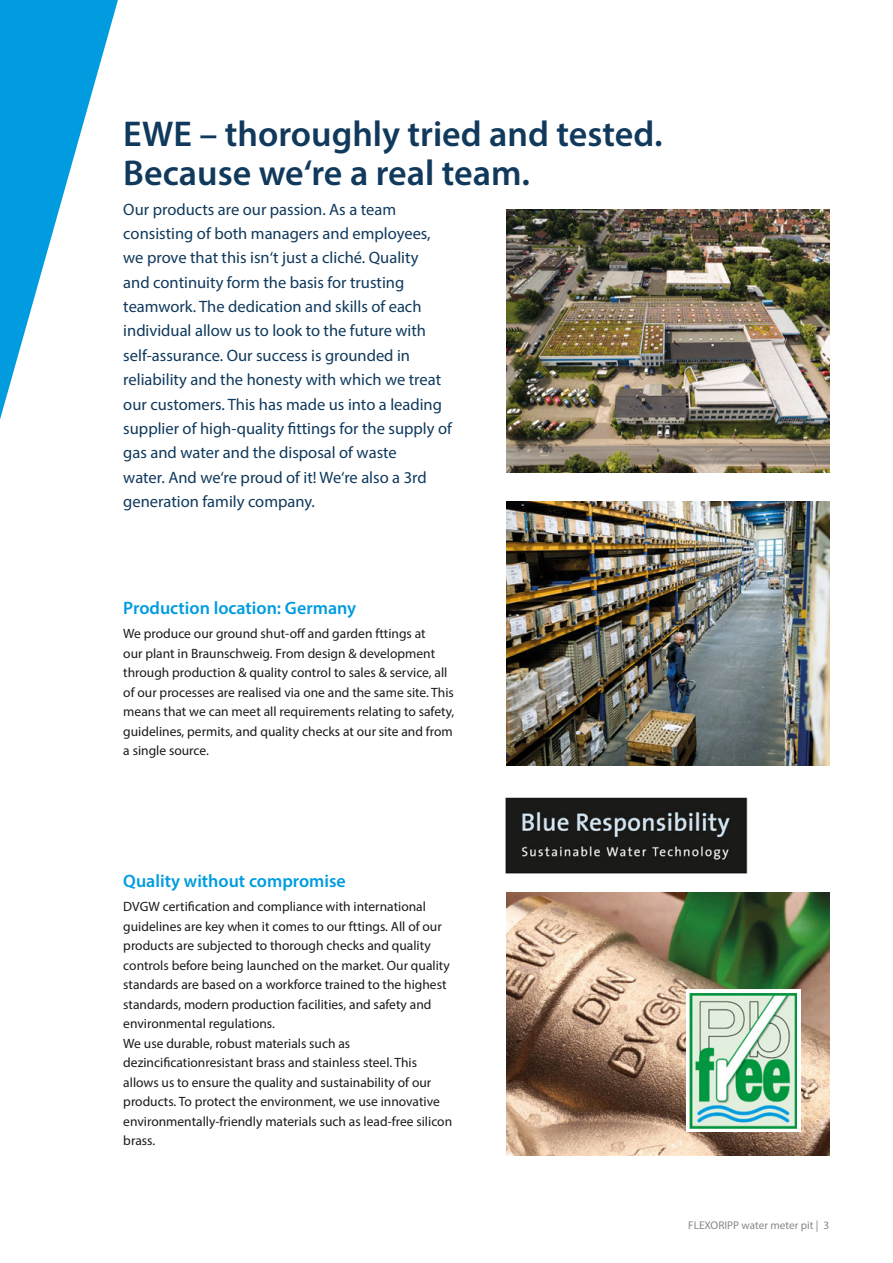
<style>
.page{position:relative;width:893px;height:1263px;background:#fff}
.page>*{position:absolute;margin:0;border:0;box-sizing:border-box;transform-origin:0 0}
.HL1_24_26pt{font:600 36px/39px "Myriad Pro";color:#10395c}
.HL3_12_16_25pt{font:600 18px "Myriad Pro";color:#009cdf}
.Intro_11_16_25pt{font:16.5px/24.3px "Myriad Pro";color:#10395c}
.Fließtext_9_13pt{font:13.5px/19.5px "Myriad Pro";color:#1a1a18}
.t1{font:11.25px "Myriad Pro";color:#868787}
</style>
<div class="page">
<svg style="left:0;top:0;width:118px;height:420px"></svg>
<img style="left:506px;top:209px;width:323px;height:264px">
<img style="left:506px;top:502px;width:323px;height:263px">
<img style="left:506px;top:892px;width:323px;height:263px">
<img style="left:505px;top:797px;width:242px;height:77px">
<div style="left:686px;top:989px;width:114px;height:143px;background:#fff"></div>
<img style="left:689px;top:993px;width:108px;height:135px">
<p class="HL1_24_26pt" style="left:123px;top:114px;width:541px">EWE – thoroughly tried and tested.<br>Because we‘re a real team.</p>
<p class="Intro_11_16_25pt" style="left:123px;top:197px;width:330px">Our products are our passion. As a team consisting of both managers and employees, we prove that this isn‘t just a cliché. Quality<br>and continuity form the basis for trusting teamwork. The dedication and skills of each individual allow us to look to the future with self-assurance. Our success is grounded in reliability and the honesty with which we treat our customers. This has made us into a leading supplier of high-quality fittings for the supply of</p>
<p class="Intro_11_16_25pt" style="left:123px;top:440px;width:305px">gas and water and the disposal of waste water. And we‘re proud of it! We‘re also a 3rd generation family company.</p>
<p class="HL3_12_16_25pt" style="left:123px;top:597px;width:234px">Production location: Germany</p>
<p class="Fließtext_9_13pt" style="left:123px;top:624px;width:333px">We produce our ground shut-off and garden fttings at<br>our plant in Braunschweig. From design &amp; development through production &amp; quality control to sales &amp; service, all of our processes are realised via one and the same site. This means that we can meet all requirements relating to safety, guidelines, permits, and quality checks at our site and from a single source.</p>
<p class="HL3_12_16_25pt" style="left:123px;top:870px;width:224px">Quality without compromise</p>
<p class="Fließtext_9_13pt" style="left:123px;top:897px;width:304px">DVGW certification and compliance with international</p>
<p class="Fließtext_9_13pt" style="left:123px;top:916px;width:320px">guidelines are key when it comes to our fttings. All of our</p>
<p class="Fließtext_9_13pt" style="left:123px;top:936px;width:328px">products are subjected to thorough checks and quality controls before being launched on the market. Our quality standards are based on a workforce trained to the highest standards, modern production facilities, and safety and environmental regulations.</p>
<p class="Fließtext_9_13pt" style="left:123px;top:1033px;width:330px">We use durable, robust materials such as dezincificationresistant brass and stainless steel. This allows us to ensure the quality and sustainability of our products. To protect the environment, we use innovative environmentally-friendly materials such as lead-free silicon brass.</p>
<p class="t1" style="left:688px;top:1218px;width:142px">FLEXORIPP water meter pit | 3</p>
</div>
